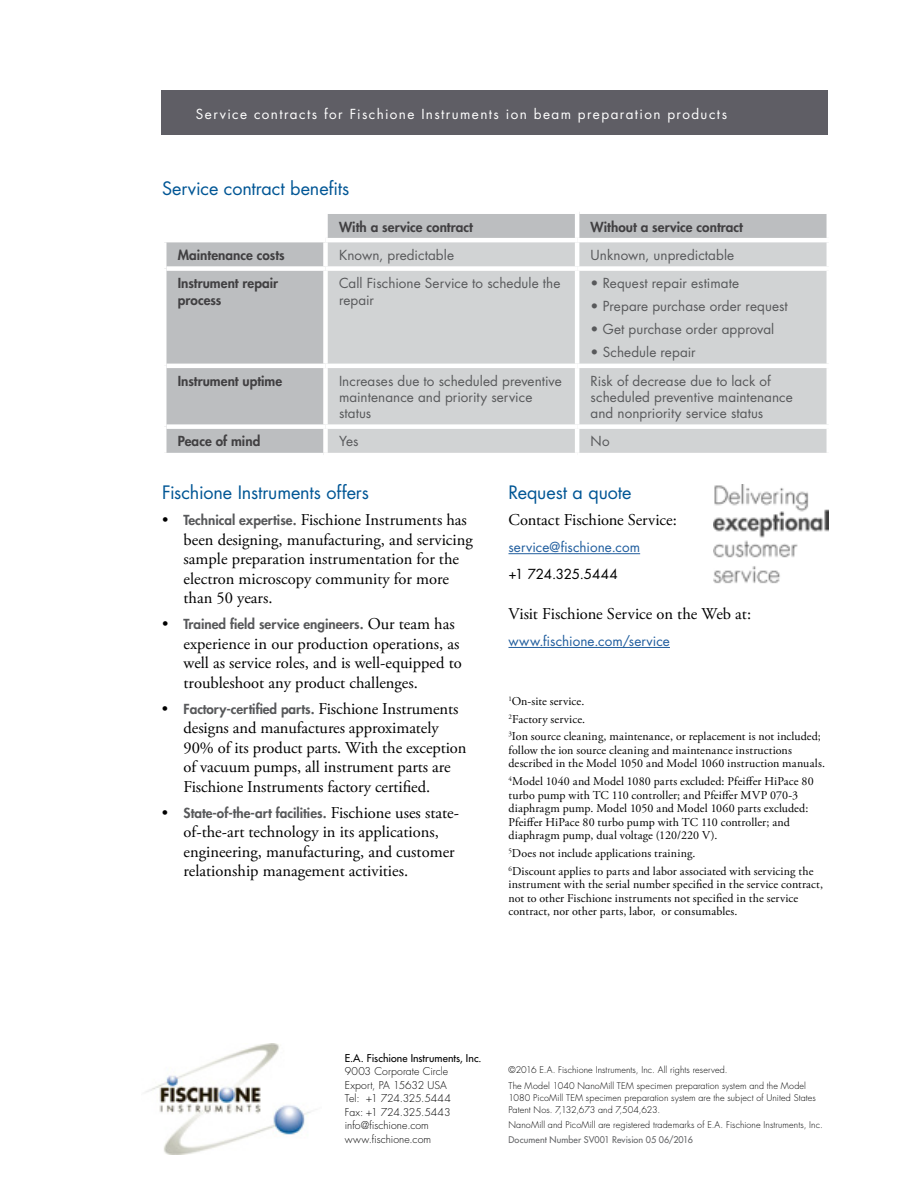
<style>
.page{position:relative;width:918px;height:1188px;background:#fff}
.page>*{position:absolute;margin:0;border:0;box-sizing:border-box;transform-origin:0 0}
.t1{font:18px "Futura Std";letter-spacing:-.005em;color:#005695}
.t2{font:16.5px/19.5px "Adobe Garamond Pro";color:#000}
.t3{font:13.5px/16.2px "Futura Std";letter-spacing:.005em;color:#58595b}
.t4{font:800 13.5px "Futura Std";color:#58595b}
.t5{font:800 13.5px/16.2px "Futura Std";letter-spacing:.005em;color:#414042}
.t6{font:13.5px "Futura Std";letter-spacing:.105em;color:#fff}
.t7{font:13.5px "Futura Std";letter-spacing:.005em;color:#215e9e}
.t8{font:13.5px "Futura Std";letter-spacing:-.015em;color:#000}
.t9{font:12px/13.5px "Adobe Garamond Pro";letter-spacing:.01em;color:#000}
.t10{font:300 10.5px/13.5px "Futura Std";letter-spacing:.005em;color:#000}
.t11{font:500 10.5px "Futura Std";letter-spacing:.005em;color:#000}
.t12{font:300 9px/15.3px "Futura Std";letter-spacing:.015em;color:#000}
.t13{font:500 9px "Futura Std";letter-spacing:.01em;color:#636466}
.s1{font-family:"Futura Std";font-weight:800;font-size:13.5px;color:#58595b}
.s2{font-family:"Adobe Garamond Pro";font-weight:400;font-size:16.5px;color:#000}
</style>
<div class="page">
<img style="left:146px;top:1043px;width:165px;height:111px">
<div style="left:162px;top:90px;width:666px;height:45px;background:#5f5e65"></div>
<svg style="left:166px;top:214px;width:661px;height:239px;background:#c1c3c5"></svg>
<div style="left:328px;top:242px;width:499px;height:211px;background:#d1d3d4"></div>
<hr style="left:162px;top:238px;width:164px;height:4px;background:#fff">
<hr style="left:326px;top:238px;width:251px;height:4px;background:#fff">
<hr style="left:577px;top:238px;width:254px;height:4px;background:#fff">
<div style="left:166px;top:266px;width:160px;height:5px;background:#fff"></div>
<hr style="left:166px;top:364px;width:160px;height:4px;background:#fff">
<div style="left:166px;top:424px;width:160px;height:5px;background:#fff"></div>
<div style="left:323px;top:214px;width:5px;height:24px;background:#fff"></div>
<hr style="left:575px;top:214px;width:4px;height:24px;background:#fff">
<div style="left:323px;top:242px;width:5px;height:24px;background:#fff"></div>
<hr style="left:575px;top:242px;width:4px;height:24px;background:#fff">
<div style="left:326px;top:266px;width:251px;height:5px;background:#fff"></div>
<div style="left:323px;top:271px;width:5px;height:93px;background:#fff"></div>
<div style="left:577px;top:266px;width:254px;height:5px;background:#fff"></div>
<hr style="left:575px;top:271px;width:4px;height:93px;background:#fff">
<hr style="left:326px;top:364px;width:251px;height:4px;background:#fff">
<div style="left:323px;top:368px;width:5px;height:56px;background:#fff"></div>
<hr style="left:577px;top:364px;width:254px;height:4px;background:#fff">
<hr style="left:575px;top:368px;width:4px;height:56px;background:#fff">
<div style="left:326px;top:424px;width:251px;height:5px;background:#fff"></div>
<div style="left:323px;top:429px;width:5px;height:24px;background:#fff"></div>
<div style="left:577px;top:424px;width:254px;height:5px;background:#fff"></div>
<hr style="left:575px;top:429px;width:4px;height:24px;background:#fff">
<hr style="left:508px;top:553px;width:132px;height:1px;background:#215e9e">
<hr style="left:508px;top:647px;width:162px;height:1px;background:#215e9e">
<img style="left:714px;top:485px;width:114px;height:99px">
<p class="t6" style="left:196px;top:106px;width:533px">Service contracts for Fischione Instruments ion beam preparation products</p>
<h1 class="t1" style="left:162px;top:177px;width:189px">Service contract benefits</h1>
<p class="t5" style="left:339px;top:218px;width:135px">With a service contract</p>
<p class="t5" style="left:591px;top:218px;width:154px">Without a service contract</p>
<p class="t5" style="left:178px;top:247px;width:109px">Maintenance costs</p>
<p class="t3" style="left:339px;top:247px;width:117px">Known, predictable</p>
<p class="t3" style="left:591px;top:247px;width:145px">Unknown, unpredictable</p>
<p class="t5" style="left:178px;top:275px;width:102px">Instrument repair process</p>
<p class="t3" style="left:339px;top:275px;width:223px">Call Fischione Service to schedule the repair</p>
<p class="t3" style="left:591px;top:275px;width:150px">• Request repair estimate</p>
<p class="t3" style="left:591px;top:298px;width:199px">• Prepare purchase order request</p>
<p class="t3" style="left:591px;top:321px;width:185px">• Get purchase order approval</p>
<p class="t3" style="left:591px;top:344px;width:107px">• Schedule repair</p>
<p class="t5" style="left:178px;top:373px;width:106px">Instrument uptime</p>
<p class="t3" style="left:339px;top:373px;width:224px">Increases due to scheduled preventive maintenance and priority service status</p>
<p class="t3" style="left:591px;top:373px;width:204px">Risk of decrease due to lack of scheduled preventive maintenance and nonpriority service status</p>
<p class="t5" style="left:178px;top:433px;width:84px">Peace of mind</p>
<p class="t3" style="left:339px;top:434px;width:21px">Yes</p>
<p class="t3" style="left:591px;top:434px;width:21px">No</p>
<h1 class="t1" style="left:162px;top:481px;width:208px">Fischione Instruments offers</h1>
<h2 class="t2" style="left:184px;top:511px;width:291px;text-indent:-22px">• <span class="s1">Technical expertise.</span> Fischione Instruments has been designing, manufacturing, and servicing sample preparation instrumentation for the electron microscopy community for more than 50 years.</h2>
<p class="t4" style="left:162px;top:616px;width:294px"><span class="s2">•</span> Trained field service engineers. <span class="s2">Our team has</span></p>
<h2 class="t2" style="left:184px;top:634px;width:280px">experience in our production operations, as well as service roles, and is well-equipped to troubleshoot any product challenges.</h2>
<p class="t4" style="left:162px;top:700px;width:298px"><span class="s2">•</span> Factory-certified parts. <span class="s2">Fischione Instruments</span></p>
<h2 class="t2" style="left:184px;top:719px;width:284px">designs and manufactures approximately 90% of its product parts. With the exception of vacuum pumps, all instrument parts are Fischione Instruments factory certified.</h2>
<p class="t4" style="left:162px;top:804px;width:298px"><span class="s2">•</span> State-of-the-art facilities. <span class="s2">Fischione uses state-</span></p>
<h2 class="t2" style="left:184px;top:823px;width:273px">of-the-art technology in its applications, engineering, manufacturing, and customer relationship management activities.</h2>
<h1 class="t1" style="left:508px;top:481px;width:124px">Request a quote</h1>
<h2 class="t2" style="left:508px;top:511px;width:170px">Contact Fischione Service:</h2>
<p class="t7" style="left:508px;top:539px;width:133px">service@fischione.com</p>
<p class="t8" style="left:508px;top:566px;width:111px">+1 724.325.5444</p>
<h2 class="t2" style="left:508px;top:605px;width:244px">Visit Fischione Service on the Web at:</h2>
<p class="t7" style="left:508px;top:633px;width:163px">www.fischione.com/service</p>
<p class="t9" style="left:508px;top:692px;width:314px;line-height:17.9px"><sup>1</sup>On-site service.<br><sup>2</sup>Factory service.<br><sup>3</sup>Ion source cleaning, maintenance, or replacement is not included;</p>
<p class="t9" style="left:509px;top:744px;width:318px">follow the ion source cleaning and maintenance instructions described in the Model 1050 and Model 1060 instruction manuals.</p>
<p class="t9" style="left:508px;top:775px;width:307px"><sup>4</sup>Model 1040 and Model 1080 parts excluded: Pfeiffer HiPace 80 turbo pump with TC 110 controller; and Pfeiffer MVP 070‑3 diaphragm pump. Model 1050 and Model 1060 parts excluded:<br>Pfeiffer HiPace 80 turbo pump with TC 110 controller; and diaphragm pump, dual voltage (120/220 V).</p>
<p class="t9" style="left:508px;top:845px;width:306px;line-height:17.9px"><sup>5</sup>Does not include applications training.<br><sup>6</sup>Discount applies to parts and labor associated with servicing the</p>
<p class="t9" style="left:509px;top:878px;width:316px">instrument with the serial number specified in the service contract, not to other Fischione instruments not specified in the service contract, nor other parts, labor, or consumables.</p>
<p class="t11" style="left:345px;top:1051px;width:138px">E.A. Fischione Instruments, Inc.</p>
<p class="t10" style="left:345px;top:1065px;width:108px">9003 Corporate Circle<br>Export, PA 15632 USA<br>Tel: +1 724.325.5444<br>Fax: +1 724.325.5443 info@fischione.com www.fischione.com</p>
<p class="t12" style="left:508px;top:1063px;width:299px">©2016 E.A. Fischione Instruments, Inc. All rights reserved.<br>The Model 1040 NanoMill TEM specimen preparation system and the Model</p>
<p class="t12" style="left:508px;top:1092px;width:309px;line-height:12px">1080 PicoMill TEM specimen preparation system are the subject of United States<br>Patent Nos. 7,132,673 and 7,504,623.</p>
<p class="t12" style="left:508px;top:1117px;width:316px">NanoMill and PicoMill are registered trademarks of E.A. Fischione Instruments, Inc.</p>
<p class="t13" style="left:508px;top:1134px;width:186px">Document Number SV001 Revision 05 06/2016</p>
</div>
